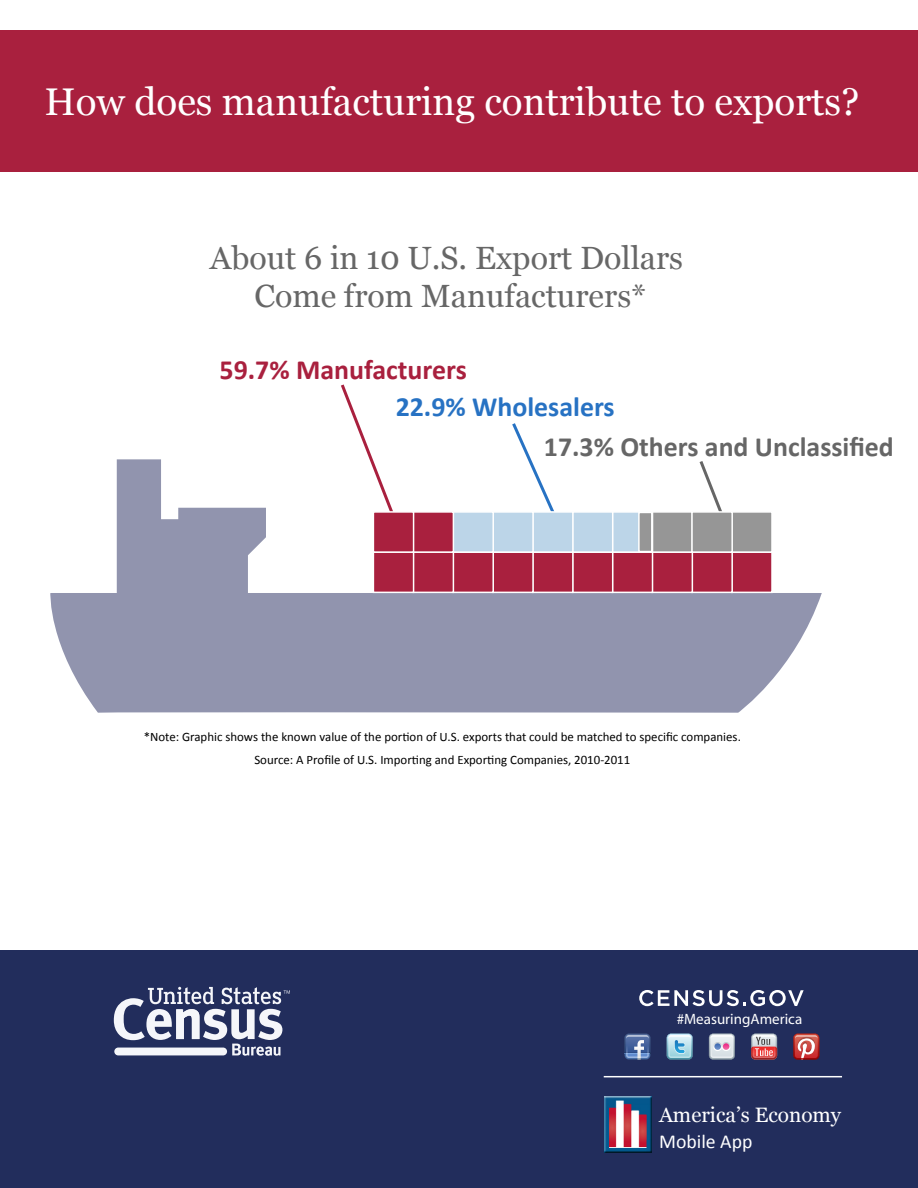
<style>
.page{position:relative;width:918px;height:1188px;background:#fff}
.page>*{position:absolute;margin:0;border:0;box-sizing:border-box;transform-origin:0 0}
.t1{font:38.55px "Georgia";color:#fff}
.t2{font:32.1px/38.5px "Georgia";color:#676767;text-align:center}
.t3{font:700 27.9px "Calibri";color:#666}
.t4{font:700 27.9px "Calibri";color:#a9203e}
.t5{font:700 27.9px "Calibri";color:#2772c3}
.t6{font:20.85px "Georgia";color:#fff}
.t7{font:19.8px "Calibri";color:#fff}
.t8{font:15px "Myriad";color:#fff}
.t9{font:12.9px/23px "Calibri";color:#000;text-align:center}
</style>
<div class="page">
<svg style="left:512px;top:423px;width:19px;height:36px"></svg>
<div style="left:0;top:950px;width:918px;height:238px;background:#222d5c"></div>
<svg style="left:114px;top:987px;width:176px;height:69px"></svg>
<svg style="left:639px;top:990px;width:165px;height:16px"></svg>
<svg style="left:624px;top:1034px;width:27px;height:26px"></svg>
<svg style="left:667px;top:1034px;width:26px;height:26px"></svg>
<svg style="left:709px;top:1034px;width:26px;height:26px"></svg>
<svg style="left:751px;top:1034px;width:26px;height:26px"></svg>
<svg style="left:793px;top:1034px;width:26px;height:26px"></svg>
<div style="left:0;top:30px;width:918px;height:142px;background:#a9203e"></div>
<svg style="left:341px;top:384px;width:32px;height:75px"></svg>
<svg style="left:50px;top:459px;width:772px;height:254px;fill:#9194ae"></svg>
<div style="left:731px;top:551px;width:42px;height:42px;background:#a9203e;border:2px solid #fff"></div>
<div style="left:691px;top:551px;width:42px;height:42px;background:#a9203e;border:2px solid #fff"></div>
<div style="left:651px;top:551px;width:42px;height:42px;background:#a9203e;border:2px solid #fff"></div>
<div style="left:612px;top:551px;width:41px;height:42px;background:#a9203e;border:2px solid #fff"></div>
<div style="left:572px;top:551px;width:41px;height:42px;background:#a9203e;border:2px solid #fff"></div>
<div style="left:532px;top:551px;width:42px;height:42px;background:#a9203e;border:2px solid #fff"></div>
<div style="left:492px;top:551px;width:42px;height:42px;background:#a9203e;border:2px solid #fff"></div>
<div style="left:452px;top:551px;width:42px;height:42px;background:#a9203e;border:2px solid #fff"></div>
<div style="left:412px;top:551px;width:42px;height:42px;background:#a9203e;border:2px solid #fff"></div>
<div style="left:373px;top:551px;width:41px;height:42px;background:#a9203e;border:2px solid #fff"></div>
<div style="left:731px;top:511px;width:42px;height:42px;background:#969696;border:2px solid #fff"></div>
<div style="left:651px;top:511px;width:42px;height:42px;background:#969696;border:2px solid #fff"></div>
<div style="left:612px;top:511px;width:41px;height:42px;background:#bcd5e8;border:2px solid #fff"></div>
<div style="left:638px;top:512px;width:15px;height:40px;background:#969696;border:2px solid #fff"></div>
<div style="left:572px;top:511px;width:41px;height:42px;background:#bcd5e8;border:2px solid #fff"></div>
<div style="left:532px;top:511px;width:42px;height:42px;background:#bcd5e8;border:2px solid #fff"></div>
<div style="left:492px;top:511px;width:42px;height:42px;background:#bcd5e8;border:2px solid #fff"></div>
<div style="left:452px;top:511px;width:42px;height:42px;background:#bcd5e8;border:2px solid #fff"></div>
<div style="left:412px;top:511px;width:42px;height:42px;background:#a9203e;border:2px solid #fff"></div>
<div style="left:373px;top:511px;width:41px;height:42px;background:#a9203e;border:2px solid #fff"></div>
<div style="left:691px;top:511px;width:42px;height:42px;background:#969696;border:2px solid #fff"></div>
<img style="left:604px;top:1096px;width:48px;height:56px">
<hr style="left:604px;top:1076px;width:238px;height:1px;background:#fff">
<h1 class="t1" style="left:44px;top:80px;width:817px">How does manufacturing contribute to exports?</h1>
<h2 class="t2" style="left:210px;top:238px;width:475px">About 6 in 10 U.S. Export Dollars<br>Come from Manufacturers*</h2>
<h3 class="t4" style="left:220px;top:352px;width:249px">59.7% Manufacturers</h3>
<h3 class="t5" style="left:396px;top:389px;width:221px">22.9% Wholesalers</h3>
<h3 class="t3" style="left:544px;top:429px;width:351px">17.3% Others and Unclassified</h3>
<p class="t9" style="left:144px;top:725px;width:599px">*Note: Graphic shows the known value of the portion of U.S. exports that could be matched to specific companies.<br>Source: A Profile of U.S. Importing and Exporting Companies, 2010-2011</p>
<p class="t8" style="left:677px;top:1012px;width:127px">#MeasuringAmerica</p>
<h3 class="t6" style="left:659px;top:1103px;width:184px">America’s Economy</h3>
<h3 class="t7" style="left:659px;top:1129px;width:95px">Mobile App</h3>
</div>
